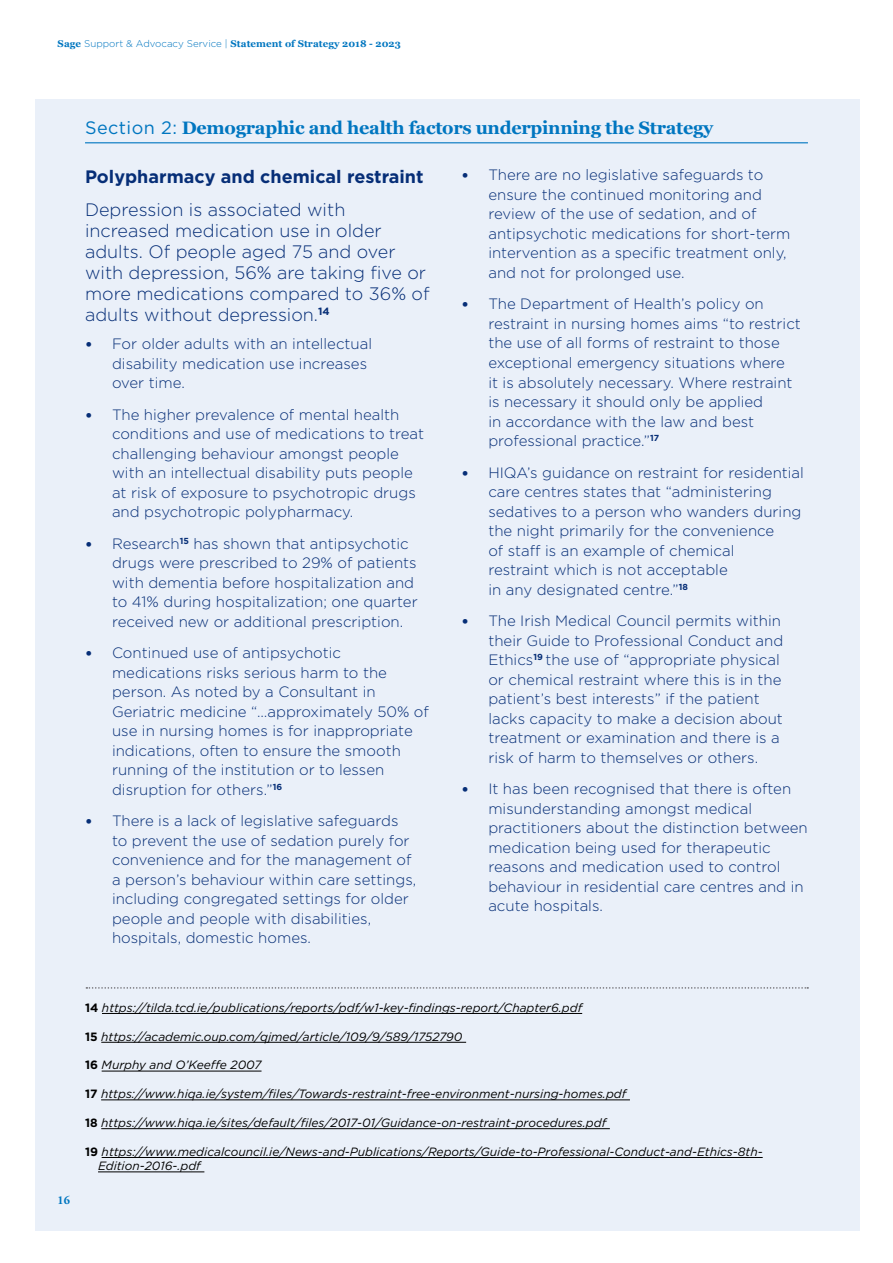
<style>
.page{position:relative;width:893px;height:1263px;background:#fff}
.page>*{position:absolute;margin:0;border:0;box-sizing:border-box;transform-origin:0 0}
.t1{font:300 18px/21px "Gotham Pro";color:#062e77}
.t2{font:700 18px "Georgia";letter-spacing:-.015em;color:#0076c0}
.t3{font:700 18px "Gotham Pro";color:#062e77}
.t4{font:300 15px/19.5px "Gotham Pro";color:#062e77}
.t5{font:italic 12px/14.4px "Gotham Pro";color:#000}
.t6{font:700 12px "Adobe Garamond Pro";color:#0076c0}
.t7{font:700 9.75px "Georgia";letter-spacing:.005em;color:#0076c0}
.s1{font-family:"Gotham Pro";font-weight:300}
.s2{font-family:"Gotham Pro";font-weight:400}
.s3{font-family:"Calibri";font-weight:400}
.s4{font-weight:700;font-style:normal}
</style>
<div class="page">
<div style="left:35px;top:99px;width:825px;height:1132px;background:#eaf0f9"></div>
<hr style="left:102px;top:1013px;width:480px;height:1px;background:#000">
<hr style="left:101px;top:1042px;width:365px;height:1px;background:#000">
<hr style="left:102px;top:1071px;width:160px;height:1px;background:#000">
<hr style="left:101px;top:1099px;width:529px;height:1px;background:#000">
<hr style="left:101px;top:1128px;width:509px;height:1px;background:#000">
<hr style="left:102px;top:1157px;width:661px;height:1px;background:#000">
<hr style="left:98px;top:1171px;width:106px;height:1px;background:#000">
<svg style="left:86px;top:987px;width:722px;height:2px"></svg>
<hr style="left:85px;top:142px;width:723px;height:1px;background:#0076c0">
<p class="t7" style="left:58px;top:37px;width:345px">Sage <span class="s1">Support &amp; Advocacy Service |</span> Statement of Strategy 2018 - 2023</p>
<p class="t2" style="left:85px;top:114px;width:630px"><span class="s2">Section 2:</span> Demographic and health factors underpinning the Strategy</p>
<p class="t3" style="left:85px;top:166px;width:340px">Polypharmacy and chemical restraint</p>
<p class="t1" style="left:85px;top:199px;width:346px">Depression is associated with increased medication use in older adults. Of people aged 75 and over with depression, 56% are taking five or more medications compared to 36% of adults without depression.<sup>14</sup></p>
<p class="t4" style="left:112px;top:334px;width:262px;text-indent:-27px"><span class="s3">•</span> For older adults with an intellectual disability medication use increases over time.</p>
<p class="t4" style="left:112px;top:405px;width:314px;text-indent:-27px"><span class="s3">•</span> The higher prevalence of mental health conditions and use of medications to treat challenging behaviour amongst people with an intellectual disability puts people at risk of exposure to psychotropic drugs and psychotropic polypharmacy.</p>
<p class="t4" style="left:112px;top:534px;width:307px;text-indent:-27px"><span class="s3">•</span> Research<sup>15</sup> has shown that antipsychotic drugs were prescribed to 29% of patients with dementia before hospitalization and to 41% during hospitalization; one quarter received new or additional prescription.</p>
<p class="t4" style="left:112px;top:643px;width:318px;text-indent:-27px"><span class="s3">•</span> Continued use of antipsychotic medications risks serious harm to the person. As noted by a Consultant in Geriatric medicine “…approximately 50% of use in nursing homes is for inappropriate indications, often to ensure the smooth running of the institution or to lessen disruption for others.”<sup>16</sup></p>
<p class="t4" style="left:112px;top:811px;width:306px;text-indent:-27px"><span class="s3">•</span> There is a lack of legislative safeguards to prevent the use of sedation purely for convenience and for the management of a person’s behaviour within care settings, including congregated settings for older people and people with disabilities, hospitals, domestic homes.</p>
<p class="t4" style="left:488px;top:166px;width:304px;text-indent:-27px"><span class="s3">•</span> There are no legislative safeguards to ensure the continued monitoring and review of the use of sedation, and of antipsychotic medications for short-term intervention as a specific treatment only, and not for prolonged use.</p>
<p class="t4" style="left:488px;top:295px;width:314px;text-indent:-27px"><span class="s3">•</span> The Department of Health’s policy on restraint in nursing homes aims “to restrict the use of all forms of restraint to those exceptional emergency situations where<br>it is absolutely necessary. Where restraint is necessary it should only be applied<br>in accordance with the law and best professional practice.”<sup>17</sup></p>
<p class="t4" style="left:488px;top:463px;width:317px;text-indent:-27px"><span class="s3">•</span> HIQA’s guidance on restraint for residential care centres states that “administering sedatives to a person who wanders during the night primarily for the convenience<br>of staff is an example of chemical<br>restraint which is not acceptable<br>in any designated centre.”<sup>18</sup></p>
<p class="t4" style="left:488px;top:611px;width:296px;text-indent:-27px"><span class="s3">•</span> The Irish Medical Council permits within their Guide to Professional Conduct and Ethics<sup>19</sup> the use of “appropriate physical or chemical restraint where this is in the patient’s best interests” if the patient lacks capacity to make a decision about treatment or examination and there is a risk of harm to themselves or others.</p>
<p class="t4" style="left:488px;top:779px;width:321px;text-indent:-27px"><span class="s3">•</span> It has been recognised that there is often misunderstanding amongst medical practitioners about the distinction between medication being used for therapeutic reasons and medication used to control behaviour in residential care centres and in acute hospitals.</p>
<p class="t6" style="left:58px;top:1193px;width:14px">16</p>
<p class="t5" style="left:85px;top:1000px;width:499px"><span class="s4">14</span> https://tilda.tcd.ie/publications/reports/pdf/w1-key-findings-report/Chapter6.pdf</p>
<p class="t5" style="left:85px;top:1029px;width:379px"><span class="s4">15</span> https://academic.oup.com/qjmed/article/109/9/589/1752790</p>
<p class="t5" style="left:85px;top:1058px;width:178px"><span class="s4">16</span> Murphy and O’Keeffe 2007</p>
<p class="t5" style="left:85px;top:1087px;width:543px"><span class="s4">17</span> https://www.hiqa.ie/system/files/Towards-restraint-free-environment-nursing-homes.pdf</p>
<p class="t5" style="left:85px;top:1115px;width:523px"><span class="s4">18</span> https://www.hiqa.ie/sites/default/files/2017-01/Guidance-on-restraint-procedures.pdf</p>
<p class="t5" style="left:98px;top:1144px;width:666px;text-indent:-13px"><span class="s4">19</span> https://www.medicalcouncil.ie/News-and-Publications/Reports/Guide-to-Professional-Conduct-and-Ethics-8th-<br>Edition-2016-.pdf</p>
</div>
